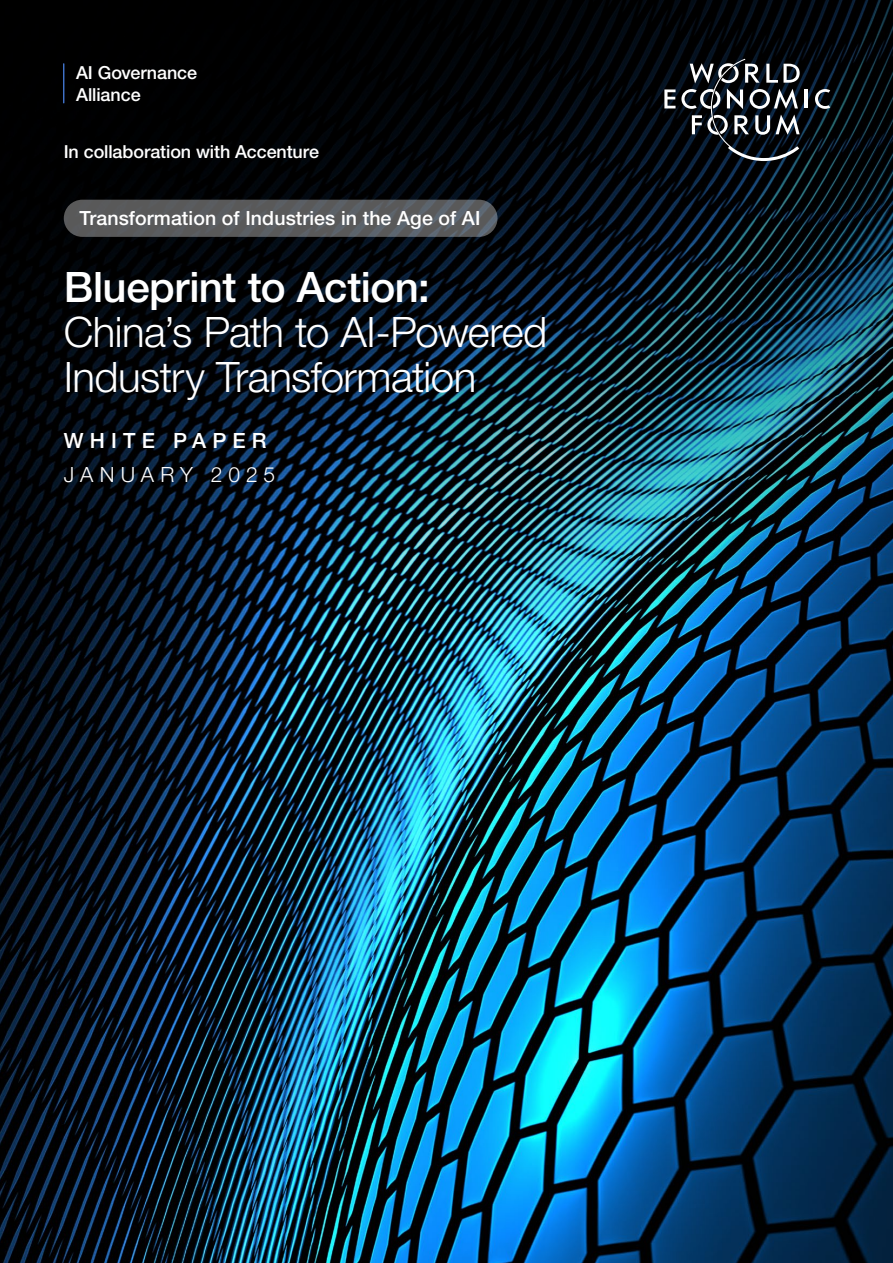
<style>
.page{position:relative;width:893px;height:1263px;background:#fff}
.page>*{position:absolute;margin:0;border:0;box-sizing:border-box;transform-origin:0 0}
.t1{font:300 42px/45px "Helvetica Neue LT Pro";letter-spacing:-.015em;color:#fff}
.t2{font:500 42px "Helvetica Neue LT Pro";letter-spacing:-.01em;color:#fff}
.t3{font:300 21px "Helvetica Neue LT Pro";letter-spacing:.28em;color:#fff}
.t4{font:500 21px "Helvetica Neue LT Pro";letter-spacing:.295em;color:#fff}
.t5{font:500 19.5px "Helvetica Neue LT Pro";letter-spacing:.005em;color:#fff}
.t6{font:500 18px/21.6px "Helvetica Neue LT Pro";letter-spacing:-.005em;color:#fff}
</style>
<div class="page">
<img style="left:0;top:1047px;width:893px;height:216px">
<img style="left:0;top:0;width:893px;height:1047px">
<svg style="left:664px;top:89px;width:11px;height:19px"></svg>
<hr style="left:805px;top:89px;width:3px;height:19px;background:#fff">
<svg style="left:815px;top:89px;width:15px;height:20px"></svg>
<svg style="left:681px;top:59px;width:119px;height:102px"></svg>
<svg style="left:64px;top:200px;width:433px;height:37px;fill:#59595a"></svg>
<hr style="left:63px;top:64px;width:1px;height:39px;background:#5291ff">
<p class="t6" style="left:76px;top:62px;width:123px">AI Governance<br>Alliance</p>
<p class="t6" style="left:64px;top:141px;width:257px">In collaboration with Accenture</p>
<p class="t5" style="left:80px;top:206px;width:402px">Transformation of Industries in the Age of AI</p>
<h1 class="t2" style="left:64px;top:262px;width:367px">Blueprint to Action:</h1>
<h1 class="t1" style="left:64px;top:309px;width:485px">China’s Path to AI-Powered<br>Industry Transformation</h1>
<p class="t4" style="left:64px;top:427px;width:204px">WHITE PAPER</p>
<p class="t3" style="left:64px;top:461px;width:213px">JANUARY 2025</p>
</div>
